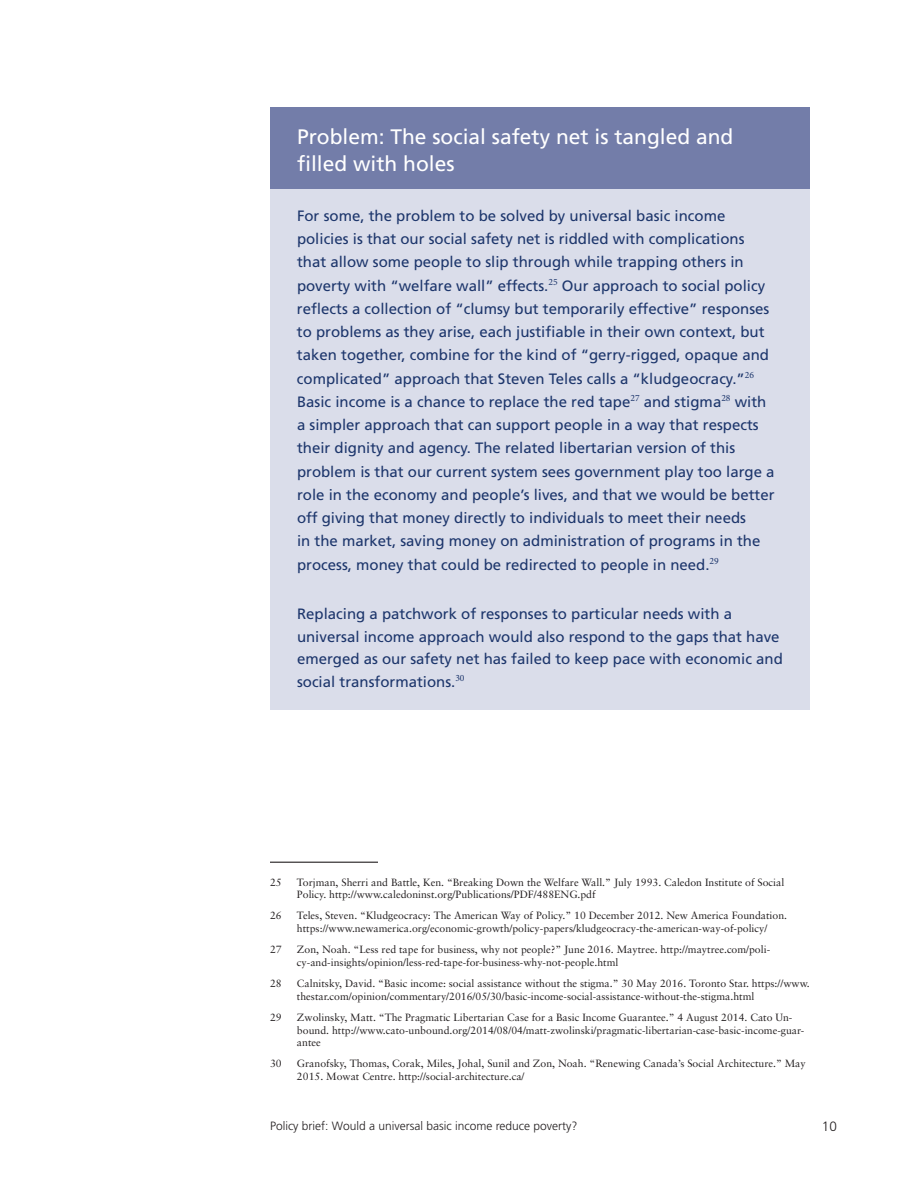
<style>
.page{position:relative;width:918px;height:1188px;background:#fff}
.page>*{position:absolute;margin:0;border:0;box-sizing:border-box;transform-origin:0 0}
.t1{font:21px/27px "Frutiger";color:#fff}
.t2{font:15px/23.2px "Frutiger";color:#1d366c}
.t3{font:300 13.5px "Frutiger";color:#231f20}
.t4{font:300 12px "Frutiger";color:#231f20}
.t5{font:10.5px/12.6px "Sabon";color:#231f20}
</style>
<div class="page">
<div style="left:270px;top:107px;width:540px;height:89px;background:#737da9"></div>
<div style="left:270px;top:189px;width:540px;height:404px;background:#daddea"></div>
<div style="left:270px;top:587px;width:540px;height:123px;background:#daddea"></div>
<hr style="left:270px;top:862px;width:108px;height:1px;background:#231f20">
<h1 class="t1" style="left:297px;top:123px;width:438px">Problem: The social safety net is tangled and filled with holes</h1>
<p class="t2" style="left:297px;top:204px;width:479px">For some, the problem to be solved by universal basic income policies is that our social safety net is riddled with complications that allow some people to slip through while trapping others in poverty with “welfare wall” effects.<sup>25</sup> Our approach to social policy reflects a collection of “clumsy but temporarily effective” responses to problems as they arise, each justifiable in their own context, but taken together, combine for the kind of “gerry-rigged, opaque and complicated” approach that Steven Teles calls a “kludgeocracy.”<sup>26<br></sup>Basic income is a chance to replace the red tape<sup>27</sup> and stigma<sup>28</sup> with a simpler approach that can support people in a way that respects their dignity and agency. The related libertarian version of this problem is that our current system sees government play too large a role in the economy and people’s lives, and that we would be better off giving that money directly to individuals to meet their needs<br>in the market, saving money on administration of programs in the process, money that could be redirected to people in need.<sup>29</sup></p>
<p class="t2" style="left:297px;top:603px;width:487px;line-height:22.5px">Replacing a patchwork of responses to particular needs with a universal income approach would also respond to the gaps that have emerged as our safety net has failed to keep pace with economic and social transformations.<sup>30</sup></p>
<p class="t5" style="left:270px;top:876px;width:13px">25</p>
<p class="t5" style="left:297px;top:876px;width:489px">Torjman, Sherri and Battle, Ken. “Breaking Down the Welfare Wall.” July 1993. Caledon Institute of Social<br>Policy. http://www.caledoninst.org/Publications/PDF/488ENG.pdf</p>
<p class="t5" style="left:270px;top:909px;width:13px">26</p>
<p class="t5" style="left:297px;top:909px;width:492px">Teles, Steven. “Kludgeocracy: The American Way of Policy.” 10 December 2012. New America Foundation. https://www.newamerica.org/economic-growth/policy-papers/kludgeocracy-the-american-way-of-policy/</p>
<p class="t5" style="left:270px;top:943px;width:13px">27</p>
<p class="t5" style="left:297px;top:943px;width:475px">Zon, Noah. “Less red tape for business, why not people?” June 2016. Maytree. http://maytree.com/poli&shy;cy-and-insights/opinion/less-red-tape-for-business-why-not-people.html</p>
<p class="t5" style="left:270px;top:977px;width:13px">28</p>
<p class="t5" style="left:297px;top:977px;width:514px">Calnitsky, David. “Basic income: social assistance without the stigma.” 30 May 2016. Toronto Star. https://www. thestar.com/opinion/commentary/2016/05/30/basic-income-social-assistance-without-the-stigma.html</p>
<p class="t5" style="left:270px;top:1011px;width:13px">29</p>
<p class="t5" style="left:297px;top:1011px;width:509px">Zwolinsky, Matt. “The Pragmatic Libertarian Case for a Basic Income Guarantee.” 4 August 2014. Cato Un&shy;bound. http://www.cato-unbound.org/2014/08/04/matt-zwolinski/pragmatic-libertarian-case-basic-income-guar&shy;antee</p>
<p class="t5" style="left:270px;top:1057px;width:13px">30</p>
<p class="t5" style="left:297px;top:1057px;width:510px">Granofsky, Thomas, Corak, Miles, Johal, Sunil and Zon, Noah. “Renewing Canada’s Social Architecture.” May<br>2015. Mowat Centre. http://social-architecture.ca/</p>
<p class="t4" style="left:270px;top:1119px;width:309px">Policy brief: Would a universal basic income reduce poverty?</p>
<p class="t3" style="left:822px;top:1119px;width:17px">10</p>
</div>
